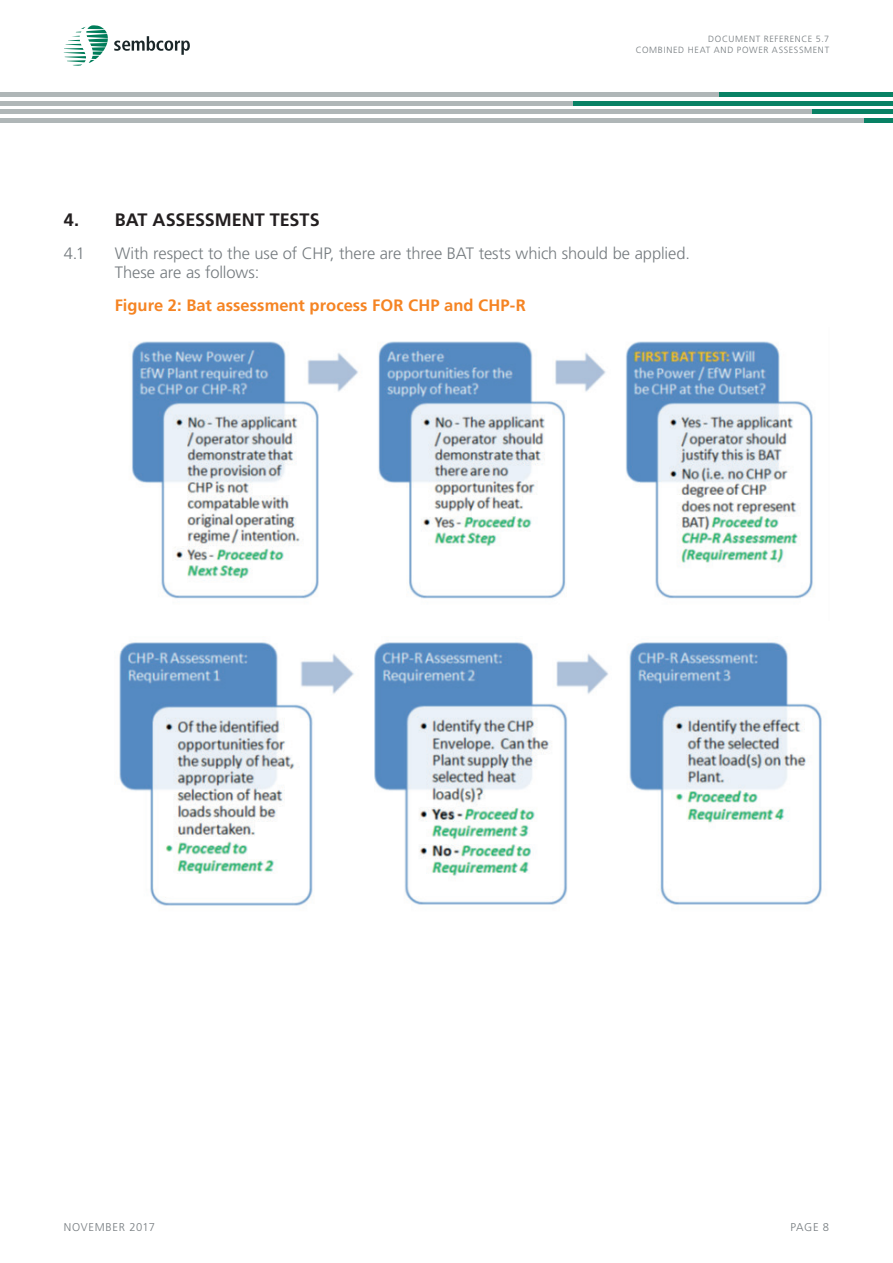
<style>
.page{position:relative;width:893px;height:1263px;background:#fff}
.page>*{position:absolute;margin:0;border:0;box-sizing:border-box;transform-origin:0 0}
.t1{font:700 18px "Frutiger LT Std";letter-spacing:-.005em;color:#231f20}
.t2{font:300 16.5px/19.8px "Frutiger LT Std";letter-spacing:-.005em;color:#757b7f}
.t3{font:700 16.5px "Frutiger LT Std";letter-spacing:.005em;color:#f58423}
.t4{font:300 11.25px "Frutiger LT Std";letter-spacing:.05em;color:#757b7f}
.t5{font:300 9px/10.8px "Frutiger LT Std";letter-spacing:.075em;color:#757b7f;text-align:right}
</style>
<div class="page">
<hr style="left:0;top:101px;width:893px;height:4px;background:#afb6b7">
<hr style="left:0;top:110px;width:893px;height:4px;background:#afb6b7">
<hr style="left:0;top:118px;width:893px;height:4px;background:#afb6b7">
<hr style="left:574px;top:101px;width:319px;height:4px;background:#088164">
<hr style="left:0;top:93px;width:893px;height:4px;background:#afb6b7">
<hr style="left:812px;top:110px;width:81px;height:4px;background:#088164">
<hr style="left:719px;top:93px;width:174px;height:4px;background:#088164">
<hr style="left:864px;top:118px;width:29px;height:4px;background:#088164">
<svg style="left:64px;top:25px;width:44px;height:41px"></svg>
<svg style="left:114px;top:36px;width:76px;height:19px"></svg>
<img style="left:132px;top:341px;width:681px;height:258px">
<img style="left:119px;top:642px;width:703px;height:264px">
<p class="t5" style="left:636px;top:34px;width:195px">DOCUMENT REFERENCE 5.7<br>COMBINED HEAT AND POWER ASSESSMENT</p>
<p class="t1" style="left:64px;top:209px;width:257px">4. BAT ASSESSMENT TESTS</p>
<p class="t2" style="left:64px;top:243px;width:23px">4.1</p>
<p class="t2" style="left:115px;top:243px;width:577px">With respect to the use of CHP, there are three BAT tests which should be applied.<br>These are as follows:</p>
<p class="t3" style="left:115px;top:296px;width:413px">Figure 2: Bat assessment process FOR CHP and CHP-R</p>
<p class="t4" style="left:64px;top:1221px;width:93px">NOVEMBER 2017</p>
<p class="t4" style="left:790px;top:1221px;width:40px">PAGE 8</p>
</div>
